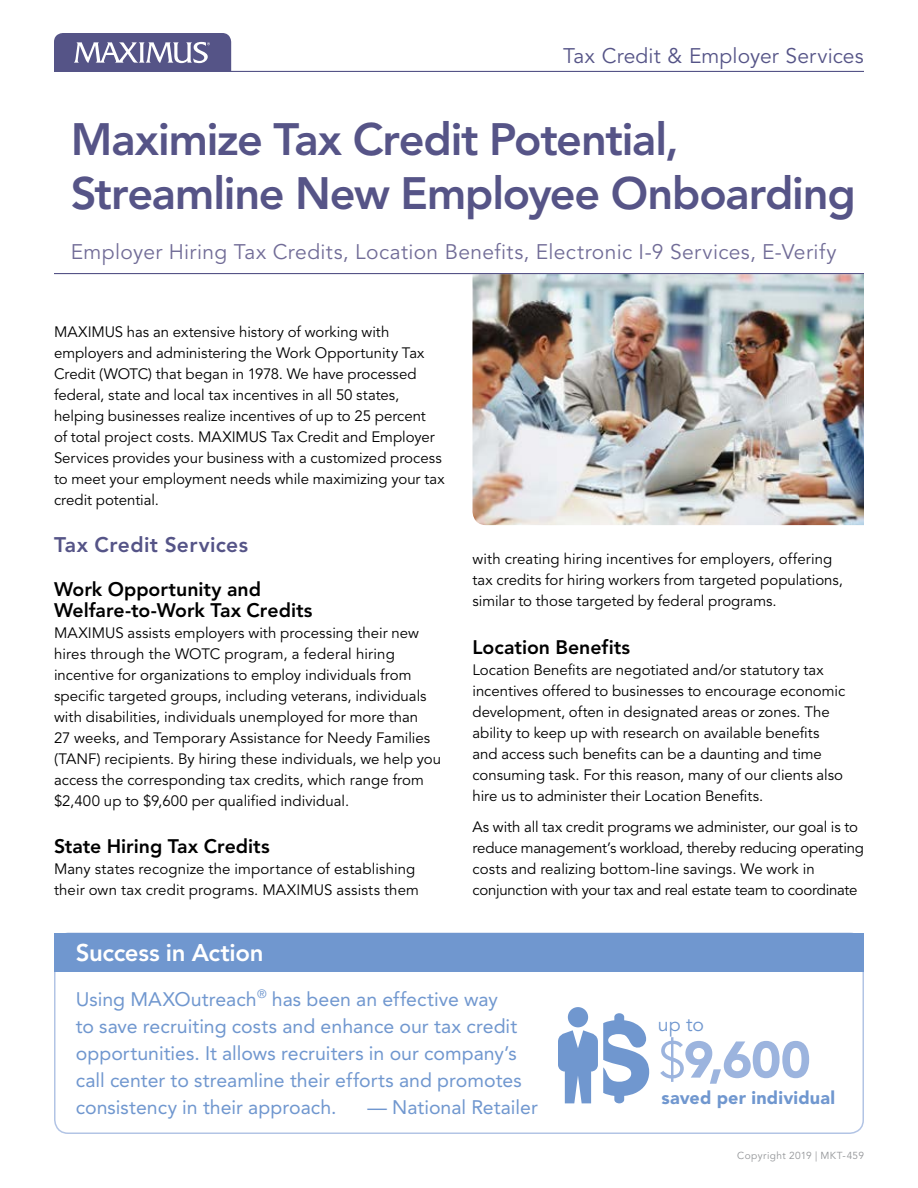
<style>
.page{position:relative;width:918px;height:1188px;background:#fff}
.page>*{position:absolute;margin:0;border:0;box-sizing:border-box;transform-origin:0 0}
.t1{font:900 51px "Avenir LT Pro";color:#9cb4de}
.t2{font:800 45px/54px "Avenir LT Pro";letter-spacing:-.025em;color:#565487}
.t3{font:800 24px "Avenir LT Pro";letter-spacing:-.01em;color:#fff}
.t4{font:21px "Avenir LT Pro";letter-spacing:.02em;color:#716c97}
.t5{font:21px "Avenir LT Pro";letter-spacing:.005em;color:#555487}
.t6{font:800 21px "Avenir LT Pro";letter-spacing:.02em;color:#555487}
.t7{font:19.5px/27px "Avenir LT Pro";color:#7097cf}
.t8{font:800 19.5px/21px "Avenir LT Pro";color:#000}
.t9{font:19.5px "Avenir LT Pro";color:#7097cf}
.t10{font:900 18px "Avenir LT Pro";letter-spacing:.01em;color:#7097cf}
.t11{font:15px/21px "Avenir LT Pro";color:#000}
.t12{font:10.2px "Avenir LT Pro";letter-spacing:.035em;color:#939598}
.s1{font-weight:400}
</style>
<div class="page">
<hr style="left:54px;top:71px;width:810px;height:1px;background:#555487">
<svg style="left:54px;top:33px;width:177px;height:38px;background:#706f9a"></svg>
<img style="left:472px;top:274px;width:392px;height:251px">
<div style="left:54px;top:933px;width:810px;height:201px;border:2px solid #b2c4e5;border-radius:14px"></div>
<hr style="left:54px;top:273px;width:810px;height:1px;background:#565487">
<div style="left:54px;top:933px;width:810px;height:39px;background:#7097cf"></div>
<div style="left:568px;top:1007px;width:20px;height:20px;background:#7097cf;border-radius:50%"></div>
<svg style="left:558px;top:1013px;width:91px;height:90px"></svg>
<p class="t5" style="left:563px;top:44px;width:302px">Tax Credit &amp; Employer Services</p>
<h1 class="t2" style="left:71px;top:113px;width:786px">Maximize Tax Credit Potential,<br>Streamline New Employee Onboarding</h1>
<p class="t4" style="left:71px;top:239px;width:767px">Employer Hiring Tax Credits, Location Benefits, Electronic I-9 Services, E-Verify</p>
<p class="t11" style="left:54px;top:322px;width:392px">MAXIMUS has an extensive history of working with employers and administering the Work Opportunity Tax Credit (WOTC) that began in 1978. We have processed federal, state and local tax incentives in all 50 states, helping businesses realize incentives of up to 25 percent<br>of total project costs. MAXIMUS Tax Credit and Employer Services provides your business with a customized process to meet your employment needs while maximizing your tax credit potential.</p>
<h3 class="t6" style="left:54px;top:533px;width:196px">Tax Credit Services</h3>
<h3 class="t8" style="left:54px;top:579px;width:260px">Work Opportunity and<br>Welfare-to-Work Tax Credits</h3>
<p class="t11" style="left:54px;top:623px;width:389px">MAXIMUS assists employers with processing their new hires through the WOTC program, a federal hiring incentive for organizations to employ individuals from specific targeted groups, including veterans, individuals with disabilities, individuals unemployed for more than<br>27 weeks, and Temporary Assistance for Needy Families (TANF) recipients. By hiring these individuals, we help you access the corresponding tax credits, which range from $2,400 up to $9,600 per qualified individual.</p>
<h3 class="t8" style="left:54px;top:836px;width:217px">State Hiring Tax Credits</h3>
<p class="t11" style="left:54px;top:859px;width:367px">Many states recognize the importance of establishing their own tax credit programs. MAXIMUS assists them</p>
<p class="t11" style="left:472px;top:549px;width:372px">with creating hiring incentives for employers, offering tax credits for hiring workers from targeted populations, similar to those targeted by federal programs.</p>
<h3 class="t8" style="left:472px;top:637px;width:159px">Location Benefits</h3>
<p class="t11" style="left:472px;top:659px;width:374px">Location Benefits are negotiated and/or statutory tax incentives offered to businesses to encourage economic development, often in designated areas or zones. The ability to keep up with research on available benefits and access such benefits can be a daunting and time consuming task. For this reason, many of our clients also hire us to administer their Location Benefits.</p>
<p class="t11" style="left:472px;top:817px;width:393px">As with all tax credit programs we administer, our goal is to reduce management’s workload, thereby reducing operating costs and realizing bottom-line savings. We work in conjunction with your tax and real estate team to coordinate</p>
<p class="t3" style="left:76px;top:938px;width:189px">Success in Action</p>
<h3 class="t7" style="left:76px;top:986px;width:443px">Using MAXOutreach<sup>®</sup> has been an effective way to save recruiting costs and enhance our tax credit</h3>
<h3 class="t9" style="left:658px;top:1013px;width:48px">up to</h3>
<h3 class="t7" style="left:76px;top:1040px;width:443px">opportunities. It allows recruiters in our company’s</h3>
<h1 class="t1" style="left:658px;top:1029px;width:154px"><span class="s1">$</span>9,600</h1>
<h3 class="t7" style="left:76px;top:1067px;width:447px">call center to streamline their efforts and promotes</h3>
<h4 class="t10" style="left:662px;top:1087px;width:175px">saved per individual</h4>
<h3 class="t7" style="left:76px;top:1094px;width:262px">consistency in their approach.</h3>
<h3 class="t7" style="left:368px;top:1094px;width:172px">— National Retailer</h3>
<p class="t12" style="left:737px;top:1149px;width:128px">Copyright 2019 | MKT-459</p>
</div>
